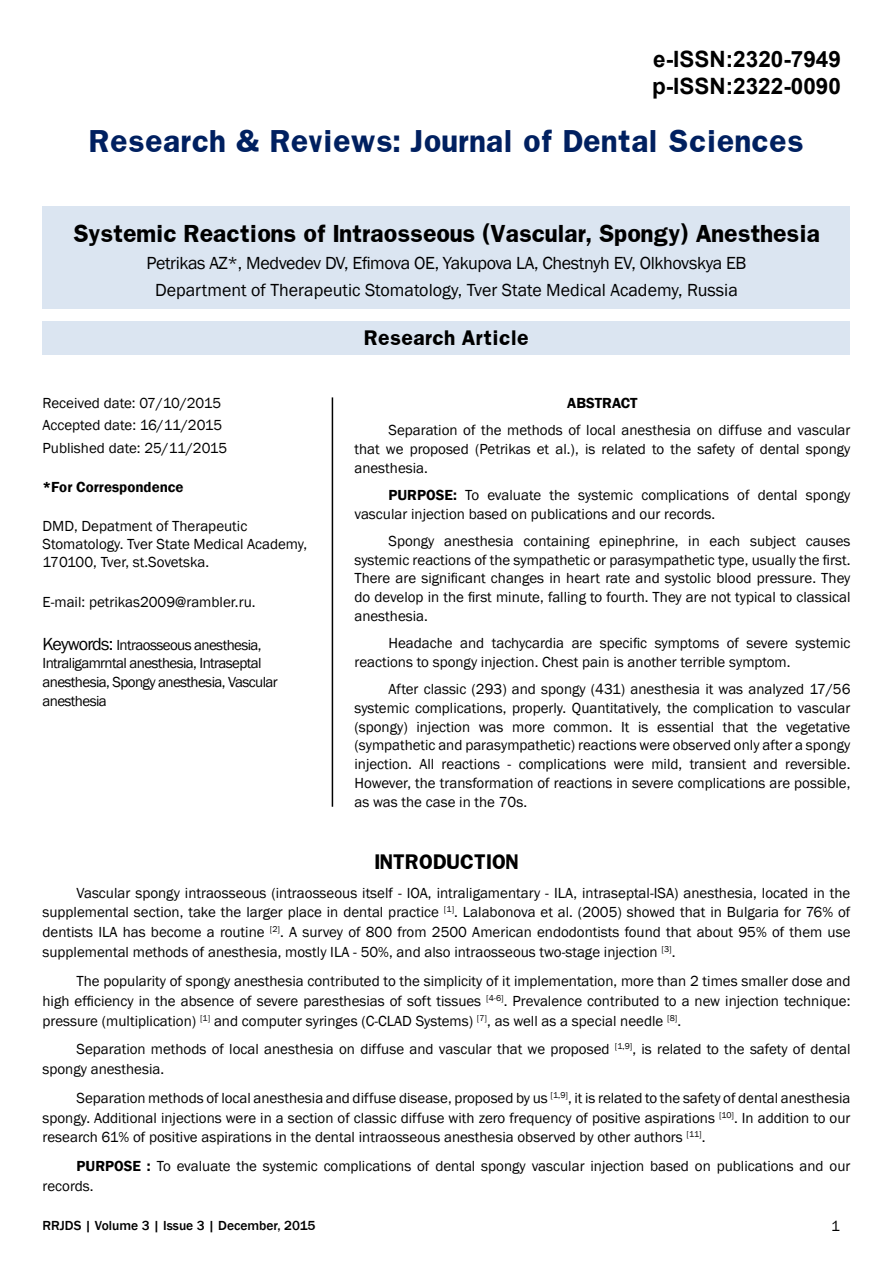
<style>
.page{position:relative;width:893px;height:1263px;background:#fff}
.page>*{position:absolute;margin:0;border:0;box-sizing:border-box;transform-origin:0 0}
.t1{font:700 27px "Franklin";color:#002060}
.t2{font:700 22.5px/27px "Arial";color:#000}
.t3{font:700 21px "Franklin";letter-spacing:-.02em;color:#000}
.t4{font:18px/27px "Franklin Gothic";letter-spacing:-.02em;color:#000;text-align:center}
.t5{font:700 18px "Franklin";color:#000}
.t6{font:15px/18.8px "Franklin Gothic";color:#000;text-align:justify}
.t7{font:15px/18.8px "Franklin Gothic";letter-spacing:-.04em;color:#000}
.t8{font:600 15px "Franklin Gothic";color:#000}
.t9{font:500 13.5px "Franklin Gothic";color:#000}
.s1{font-size:18px}
.s2{font-weight:600}
</style>
<div class="page">
<div style="left:43px;top:206px;width:807px;height:103px;background:#dbe5f1"></div>
<div style="left:43px;top:321px;width:807px;height:34px;background:#dbe5f1"></div>
<hr style="left:332px;top:397px;width:1px;height:410px;background:#000">
<h2 class="t2" style="left:652px;top:47px;width:190px">e-ISSN:2320-7949 p-ISSN:2322-0090</h2>
<h1 class="t1" style="left:89px;top:123px;width:716px">Research &amp; Reviews: Journal of Dental Sciences</h1>
<h3 class="t3" style="left:73px;top:219px;width:749px">Systemic Reactions of Intraosseous (Vascular, Spongy) Anesthesia</h3>
<p class="t4" style="left:147px;top:250px;width:601px">Petrikas AZ*, Medvedev DV, Efimova OE, Yakupova LA, Chestnyh EV, Olkhovskya EB<br>Department of Therapeutic Stomatology, Tver State Medical Academy, Russia</p>
<p class="t5" style="left:364px;top:326px;width:166px">Research Article</p>
<p class="t6" style="left:43px;top:392px;width:186px;line-height:22.5px;text-align:left">Received date: 07/10/2015<br>Accepted date: 16/11/2015<br>Published date: 25/11/2015</p>
<p class="t8" style="left:43px;top:478px;width:143px">*For Correspondence</p>
<p class="t6" style="left:43px;top:518px;width:266px;line-height:18px;text-align:left">DMD, Depatment of Therapeutic<br>Stomatology. Tver State Medical Academy,<br>170100, Tver, st.Sovetska.</p>
<p class="t6" style="left:43px;top:593px;width:215px">E-mail: petrikas2009@rambler.ru.</p>
<p class="t7" style="left:43px;top:635px;width:237px"><span class="s1">Keywords:</span> Intraosseous anesthesia, Intraligamrntal anesthesia, Intraseptal anesthesia, Spongy anesthesia, Vascular anesthesia</p>
<p class="t8" style="left:567px;top:394px;width:72px">ABSTRACT</p>
<p class="t6" style="left:354px;top:421px;width:498px;text-indent:34px">Separation of the methods of local anesthesia on diffuse and vascular that we proposed (Petrikas et al.), is related to the safety of dental spongy anesthesia.</p>
<p class="t6" style="left:354px;top:486px;width:497px;text-indent:34px"><span class="s2">PURPOSE:</span> To evaluate the systemic complications of dental spongy vascular injection based on publications and our records.</p>
<p class="t6" style="left:354px;top:532px;width:498px;text-indent:34px">Spongy anesthesia containing epinephrine, in each subject causes systemic reactions of the sympathetic or parasympathetic type, usually the first.<br>There are significant changes in heart rate and systolic blood pressure. They do develop in the first minute, falling to fourth. They are not typical to classical anesthesia.</p>
<p class="t6" style="left:354px;top:634px;width:497px;text-indent:34px">Headache and tachycardia are specific symptoms of severe systemic reactions to spongy injection. Chest pain is another terrible symptom.</p>
<p class="t6" style="left:354px;top:680px;width:498px;text-indent:34px">After classic (293) and spongy (431) anesthesia it was analyzed 17/56 systemic complications, properly. Quantitatively, the complication to vascular (spongy) injection was more common. It is essential that the vegetative (sympathetic and parasympathetic) reactions were observed only after a spongy injection. All reactions - complications were mild, transient and reversible.<br>However, the transformation of reactions in severe complications are possible, as was the case in the 70s.</p>
<p class="t5" style="left:374px;top:849px;width:146px">INTRODUCTION</p>
<p class="t6" style="left:43px;top:883px;width:809px;line-height:20px;text-indent:34px">Vascular spongy intraosseous (intraosseous itself - IOA, intraligamentary - ILA, intraseptal-ISA) anesthesia, located in the supplemental section, take the larger place in dental practice <sup>[1]</sup>. Lalabonova et al. (2005) showed that in Bulgaria for 76% of dentists ILA has become a routine <sup>[2]</sup>. A survey of 800 from 2500 American endodontists found that about 95% of them use supplemental methods of anesthesia, mostly ILA - 50%, and also intraosseous two-stage injection <sup>[3]</sup>.</p>
<p class="t6" style="left:43px;top:971px;width:809px;line-height:20px;text-indent:34px">The popularity of spongy anesthesia contributed to the simplicity of it implementation, more than 2 times smaller dose and high efficiency in the absence of severe paresthesias of soft tissues <sup>[4-6]</sup>. Prevalence contributed to a new injection technique: pressure (multiplication) <sup>[1]</sup> and computer syringes (C-CLAD Systems) <sup>[7]</sup>, as well as a special needle <sup>[8]</sup>.</p>
<p class="t6" style="left:43px;top:1039px;width:809px;line-height:20px;text-indent:34px">Separation methods of local anesthesia on diffuse and vascular that we proposed <sup>[1,9]</sup>, is related to the safety of dental spongy anesthesia.</p>
<p class="t6" style="left:43px;top:1088px;width:809px;line-height:20px;text-indent:34px">Separation methods of local anesthesia and diffuse disease, proposed by us <sup>[1,9]</sup>, it is related to the safety of dental anesthesia spongy. Additional injections were in a section of classic diffuse with zero frequency of positive aspirations <sup>[10]</sup>. In addition to our research 61% of positive aspirations in the dental intraosseous anesthesia observed by other authors <sup>[11]</sup>.</p>
<p class="t6" style="left:43px;top:1156px;width:809px;line-height:20px;text-indent:34px"><span class="s2">PURPOSE :</span> To evaluate the systemic complications of dental spongy vascular injection based on publications and our records.</p>
<p class="t9" style="left:43px;top:1217px;width:274px">RRJDS | Volume 3 | Issue 3 | December, 2015</p>
<p class="t6" style="left:831px;top:1217px;width:10px">1</p>
</div>
